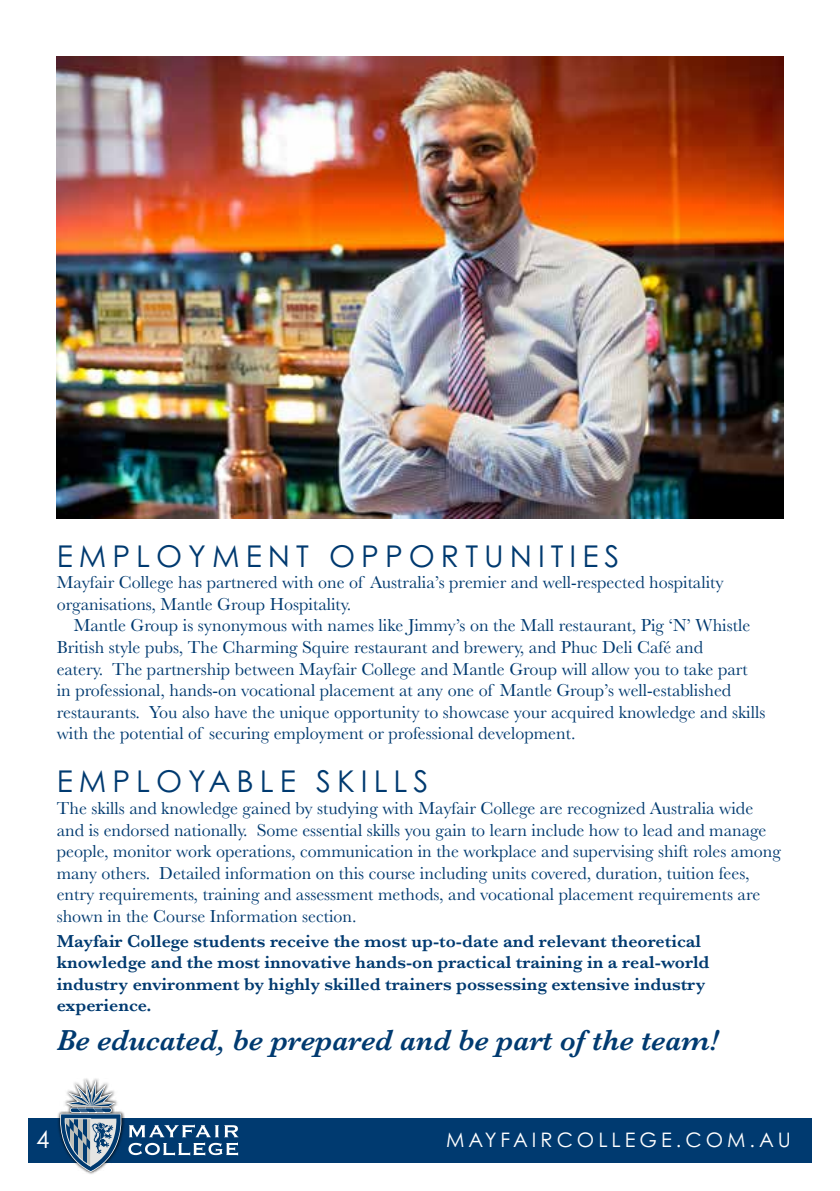
<style>
.page{position:relative;width:840px;height:1191px;background:#fff}
.page>*{position:absolute;margin:0;border:0;box-sizing:border-box;transform-origin:0 0}
.t1{font:italic 600 30px "Baskerville";color:#003a70}
.t2{font:30px "Century Gothic Std";letter-spacing:.2em;color:#003a70}
.t3{font:24px "Century Gothic Std";color:#fff}
.t4{font:20px "Century Gothic Std";letter-spacing:.2em;color:#fff}
.t5{font:18px/21.6px "Baskerville";color:#003a70}
.t6{font:600 18px/21.6px "Baskerville";color:#003a70}
</style>
<div class="page">
<img style="left:57px;top:57px;width:725px;height:462px">
<div style="left:28px;top:1118px;width:783px;height:44px;background:#003a70"></div>
<svg style="left:57px;top:1078px;width:68px;height:96px"></svg>
<svg style="left:60px;top:1079px;width:62px;height:94px"></svg>
<svg style="left:128px;top:1124px;width:110px;height:31px"></svg>
<h1 class="t2" style="left:57px;top:537px;width:564px">EMPLOYMENT OPPORTUNITIES</h1>
<p class="t5" style="left:57px;top:572px;width:668px">Mayfair College has partnered with one of Australia’s premier and well-respected hospitality organisations, Mantle Group Hospitality.</p>
<p class="t5" style="left:57px;top:615px;width:709px;text-indent:17px">Mantle Group is synonymous with names like Jimmy’s on the Mall restaurant, Pig ‘N’ Whistle British style pubs, The Charming Squire restaurant and brewery, and Phuc Deli Café and<br>eatery. The partnership between Mayfair College and Mantle Group will allow you to take part in professional, hands-on vocational placement at any one of Mantle Group’s well-established restaurants. You also have the unique opportunity to showcase your acquired knowledge and skills with the potential of securing employment or professional development.</p>
<h1 class="t2" style="left:57px;top:763px;width:373px">EMPLOYABLE SKILLS</h1>
<p class="t5" style="left:57px;top:797px;width:725px">The skills and knowledge gained by studying with Mayfair College are recognized Australia wide and is endorsed nationally. Some essential skills you gain to learn include how to lead and manage people, monitor work operations, communication in the workplace and supervising shift roles among many others. Detailed information on this course including units covered, duration, tuition fees, entry requirements, training and assessment methods, and vocational placement requirements are shown in the Course Information section.</p>
<p class="t6" style="left:57px;top:929px;width:654px">Mayfair College students receive the most up-to-date and relevant theoretical knowledge and the most innovative hands-on practical training in a real-world industry environment by highly skilled trainers possessing extensive industry experience.</p>
<h1 class="t1" style="left:57px;top:1020px;width:662px">Be educated, be prepared and be part of the team!</h1>
<h2 class="t3" style="left:36px;top:1125px;width:15px">4</h2>
<p class="t4" style="left:446px;top:1127px;width:346px">MAYFAIRCOLLEGE.COM.AU</p>
</div>
